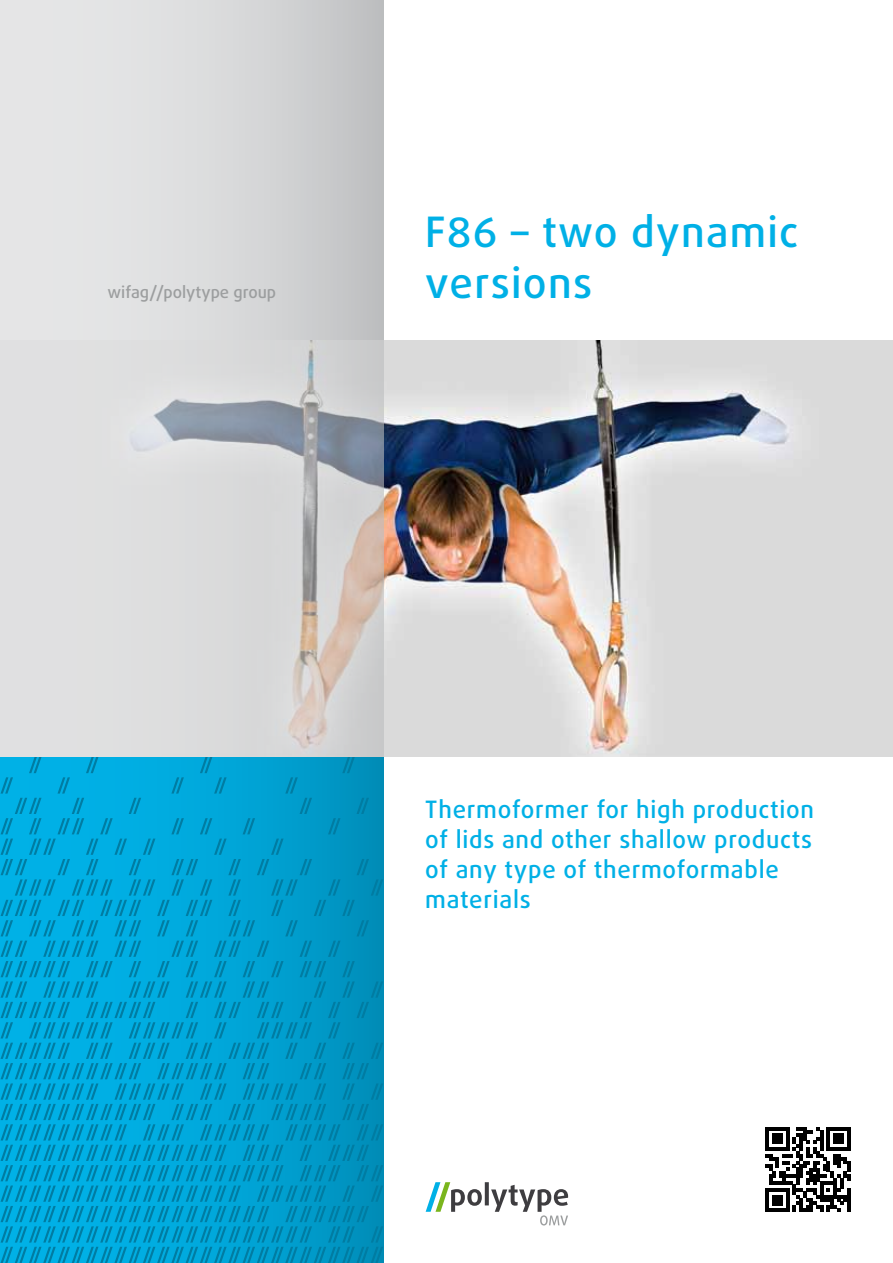
<style>
.page{position:relative;width:893px;height:1263px;background:#fff}
.page>*{position:absolute;margin:0;border:0;box-sizing:border-box;transform-origin:0 0}
.t1{font:500 42px/51px "Daxline Pro";letter-spacing:.03em;color:#00b0e6}
.t2{font:500 24px/30px "Daxline Pro";letter-spacing:.03em;color:#00b0e6}
.t3{font:500 16.5px "Daxline Pro";color:#9c9e9f}
</style>
<div class="page">
<div style="left:0;top:0;width:383px;height:757px;background:linear-gradient(to right,#ededee,#c5c6c8)"></div>
<svg style="left:1px;top:757px;width:382px;height:506px;background:#009ece"></svg>
<svg style="left:426px;top:1182px;width:142px;height:43px"></svg>
<img style="left:383px;top:340px;width:510px;height:417px">
<svg style="left:0;top:340px;width:383px;height:417px;background:#d4d4d5"></svg>
<svg style="left:765px;top:1127px;width:85px;height:85px"></svg>
<hr style="left:847px;top:1188px;width:3px;height:24px;background:#000">
<p class="t3" style="left:108px;top:281px;width:170px">wifag//polytype group</p>
<h1 class="t1" style="left:425px;top:207px;width:375px">F86 – two dynamic versions</h1>
<p class="t2" style="left:425px;top:795px;width:390px">Thermoformer for high production of lids and other shallow products of any type of thermoformable materials</p>
</div>
